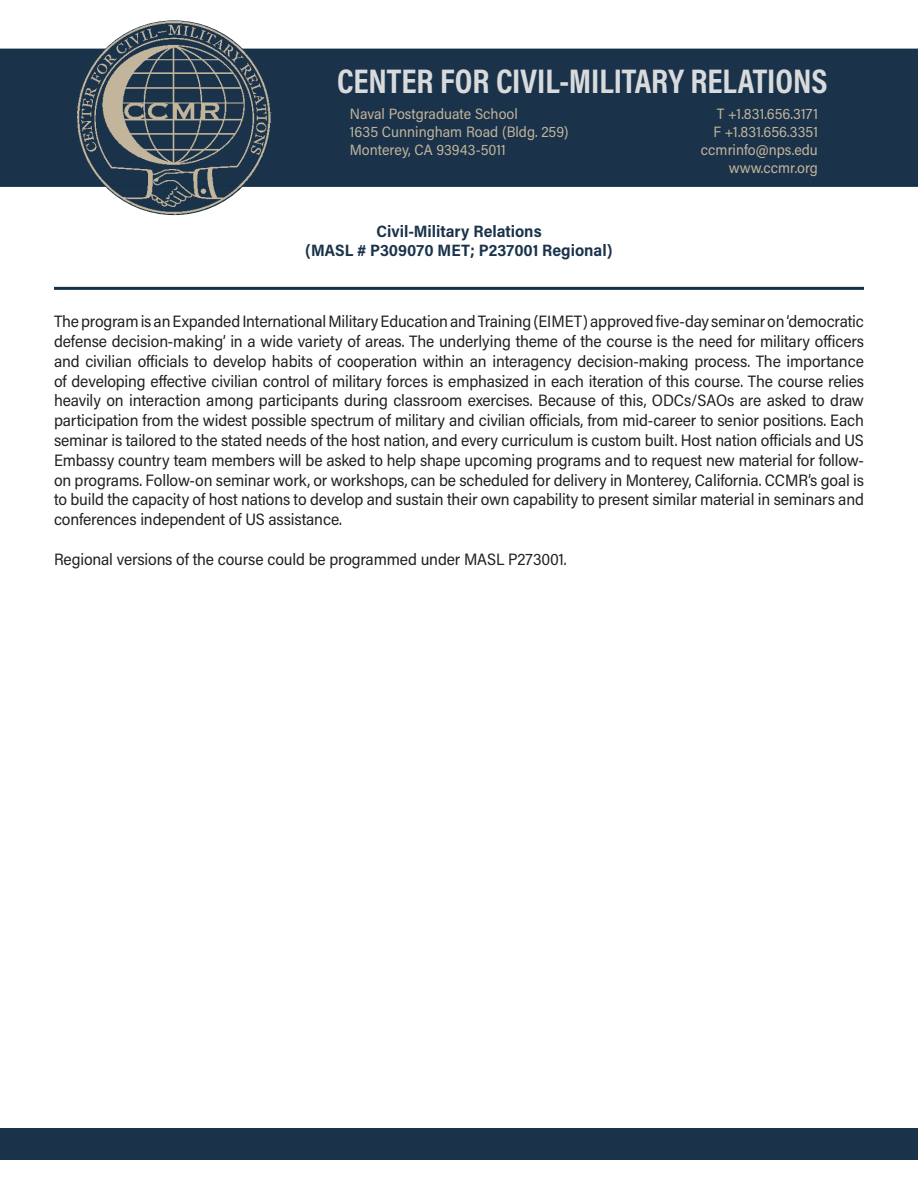
<style>
.page{position:relative;width:918px;height:1188px;background:#fff}
.page>*{position:absolute;margin:0;border:0;box-sizing:border-box;transform-origin:0 0}
.t1{font:700 34.5px "Acumin Pro Cond";color:#d9dadc}
.t2{font:16.5px/19.8px "Acumin Pro Semi Cond";letter-spacing:-.01em;color:#231f20;text-align:justify}
.t3{font:700 16.5px "Acumin Pro Semi Cond";color:#1a334b}
.t4{font:15px/18px "Acumin Pro Semi Cond";color:#c3b49b}
</style>
<div class="page">
<div style="left:0;top:49px;width:918px;height:138px;background:#1a334b"></div>
<div style="left:0;top:1129px;width:918px;height:31px;background:#1a334b"></div>
<img style="left:75px;top:20px;width:196px;height:195px">
<hr style="left:54px;top:287px;width:810px;height:3px;background:#15324a">
<p class="t1" style="left:337px;top:59px;width:492px">CENTER FOR CIVIL-MILITARY RELATIONS</p>
<p class="t4" style="left:350px;top:104px;width:169px">Naval Postgraduate School</p>
<p class="t4" style="left:350px;top:122px;width:220px">1635 Cunningham Road (Bldg. 259)<br>Monterey, CA 93943-5011</p>
<p class="t3" style="left:376px;top:219px;width:167px">Civil-Military Relations</p>
<p class="t3" style="left:305px;top:239px;width:309px">(MASL # P309070 MET; P237001 Regional)</p>
<p class="t4" style="left:717px;top:104px;width:102px">T +1.831.656.3171</p>
<p class="t4" style="left:713px;top:122px;width:106px">F +1.831.656.3351</p>
<p class="t4" style="left:701px;top:140px;width:119px">ccmrinfo@nps.edu</p>
<p class="t4" style="left:729px;top:158px;width:91px">www.ccmr.org</p>
<p class="t2" style="left:54px;top:311px;width:812px">The program is an Expanded International Military Education and Training (EIMET) approved five-day seminar on ‘democratic defense decision-making’ in a wide variety of areas. The underlying theme of the course is the need for military officers and civilian officials to develop habits of cooperation within an interagency decision-making process. The importance of developing effective civilian control of military forces is emphasized in each iteration of this course. The course relies heavily on interaction among participants during classroom exercises. Because of this, ODCs/SAOs are asked to draw participation from the widest possible spectrum of military and civilian officials, from mid-career to senior positions. Each seminar is tailored to the stated needs of the host nation, and every curriculum is custom built. Host nation officials and US Embassy country team members will be asked to help shape upcoming programs and to request new material for follow&shy;on programs. Follow-on seminar work, or workshops, can be scheduled for delivery in Monterey, California. CCMR’s goal is to build the capacity of host nations to develop and sustain their own capability to present similar material in seminars and conferences independent of US assistance.</p>
<p class="t2" style="left:54px;top:548px;width:514px">Regional versions of the course could be programmed under MASL P273001.</p>
</div>
